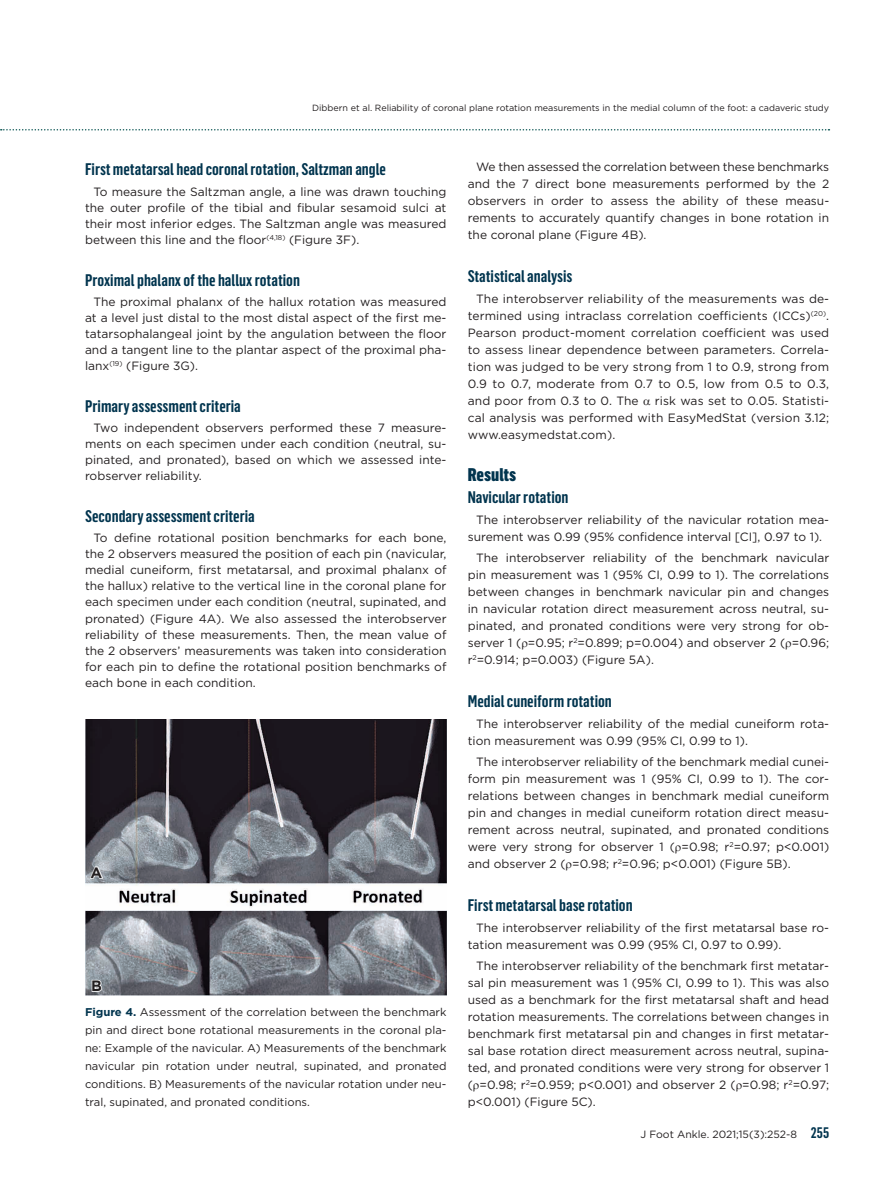
<style>
.page{position:relative;width:893px;height:1191px;background:#fff}
.page>*{position:absolute;margin:0;border:0;box-sizing:border-box;transform-origin:0 0}
._6_Inter_1{font:900 18px "Flama Cond";color:#01344e}
._6_Inter_2{font:600 16.5px "Flama Cond";color:#01344e}
._7_Figura{font:700 15px "Gotham";color:#231f20}
._5_Texto{font:12px/17px "Gotham";color:#231f20;text-align:justify}
._7_Figura-2{font:11.25px/18px "Gotham";color:#231f20;text-align:justify}
.t1{font:10.5px "Gotham";color:#231f20}
.t2{font:9px "Gotham";color:#231f20}
.s1{font-weight:700;color:#01344e}
.s2{font-family:"Flama Cond";font-weight:600;font-size:15px;color:#01344e}
</style>
<div class="page">
<svg style="left:1px;top:129px;width:828px;height:1px"></svg>
<img style="left:85px;top:720px;width:361px;height:276px">
<svg style="left:89px;top:865px;width:15px;height:14px"></svg>
<svg style="left:91px;top:978px;width:12px;height:14px"></svg>
<p class="t2" style="left:312px;top:102px;width:518px">Dibbern et al. Reliability of coronal plane rotation measurements in the medial column of the foot: a cadaveric study</p>
<p class="_6_Inter_2" style="left:85px;top:157px;width:303px">First metatarsal head coronal rotation, Saltzman angle</p>
<p class="_5_Texto" style="left:85px;top:183px;width:363px;line-height:16.2px;text-indent:9px">To measure the Saltzman angle, a line was drawn touching the outer profile of the tibial and fibular sesamoid sulci at their most inferior edges. The Saltzman angle was measured between this line and the floor<sup>(4,18)</sup> (Figure 3F).</p>
<p class="_6_Inter_2" style="left:85px;top:267px;width:216px">Proximal phalanx of the hallux rotation</p>
<p class="_5_Texto" style="left:85px;top:293px;width:363px;line-height:16px;text-indent:9px">The proximal phalanx of the hallux rotation was measured at a level just distal to the most distal aspect of the first me&shy;tatarsophalangeal joint by the angulation between the floor and a tangent line to the plantar aspect of the proximal pha&shy;lanx<sup>(19)</sup> (Figure 3G).</p>
<p class="_6_Inter_2" style="left:85px;top:394px;width:157px">Primary assessment criteria</p>
<p class="_5_Texto" style="left:85px;top:420px;width:363px;line-height:16px;text-align:left;text-indent:9px">Two independent observers performed these 7 measure&shy;ments on each specimen under each condition (neutral, su&shy;pinated, and pronated), based on which we assessed inte&shy;robserver reliability.</p>
<p class="_6_Inter_2" style="left:85px;top:504px;width:171px">Secondary assessment criteria</p>
<p class="_5_Texto" style="left:85px;top:530px;width:363px;line-height:16px;text-indent:9px">To define rotational position benchmarks for each bone, the 2 observers measured the position of each pin (navicular, medial cuneiform, first metatarsal, and proximal phalanx of the hallux) relative to the vertical line in the coronal plane for each specimen under each condition (neutral, supinated, and pronated) (Figure 4A). We also assessed the interobserver reliability of these measurements. Then, the mean value of the 2 observers’ measurements was taken into consideration for each pin to define the rotational position benchmarks of each bone in each condition.</p>
<p class="_7_Figura" style="left:91px;top:862px;width:13px">A</p>
<p class="_7_Figura" style="left:91px;top:975px;width:12px">B</p>
<p class="_7_Figura-2" style="left:85px;top:1002px;width:363px"><span class="s1">Figure 4.</span> Assessment of the correlation between the benchmark pin and direct bone rotational measurements in the coronal pla&shy;ne: Example of the navicular. A) Measurements of the benchmark navicular pin rotation under neutral, supinated, and pronated conditions. B) Measurements of the navicular rotation under neu&shy;tral, supinated, and pronated conditions.</p>
<p class="_5_Texto" style="left:468px;top:158px;width:363px;text-align:left;text-indent:9px">We then assessed the correlation between these benchmarks and the 7 direct bone measurements performed by the 2 observers in order to assess the ability of these measu&shy;rements to accurately quantify changes in bone rotation in the coronal plane (Figure 4B).</p>
<p class="_6_Inter_2" style="left:468px;top:263px;width:106px">Statistical analysis</p>
<p class="_5_Texto" style="left:468px;top:290px;width:363px;text-indent:9px">The interobserver reliability of the measurements was de&shy;termined using intraclass correlation coefficients (ICCs)<sup>(20)</sup>.<br>Pearson product-moment correlation coefficient was used to assess linear dependence between parameters. Correla&shy;tion was judged to be very strong from 1 to 0.9, strong from 0.9 to 0.7, moderate from 0.7 to 0.5, low from 0.5 to 0.3, and poor from 0.3 to 0. The</p>
<p class="_5_Texto" style="left:468px;top:392px;width:363px;text-indent:187px">risk was set to 0.05. Statisti&shy;cal analysis was performed with EasyMedStat (version 3.12; www.easymedstat.com).</p>
<p class="_6_Inter_1" style="left:468px;top:461px;width:50px">Results</p>
<p class="_6_Inter_2" style="left:468px;top:484px;width:102px">Navicular rotation</p>
<p class="_5_Texto" style="left:468px;top:511px;width:363px;text-indent:9px">The interobserver reliability of the navicular rotation mea&shy;surement was 0.99 (95% confidence interval [CI], 0.97 to 1).</p>
<p class="_5_Texto" style="left:468px;top:549px;width:363px;text-indent:9px">The interobserver reliability of the benchmark navicular pin measurement was 1 (95% CI, 0.99 to 1). The correlations between changes in benchmark navicular pin and changes in navicular rotation direct measurement across neutral, su&shy;pinated, and pronated conditions were very strong for ob&shy;server 1 ( =0.95; r<sup>2</sup>=0.899; p=0.004) and observer 2 ( =0.96; r<sup>2</sup>=0.914; p=0.003) (Figure 5A).</p>
<p class="_6_Inter_2" style="left:468px;top:688px;width:146px">Medial cuneiform rotation</p>
<p class="_5_Texto" style="left:468px;top:715px;width:363px;text-indent:9px">The interobserver reliability of the medial cuneiform rota&shy;tion measurement was 0.99 (95% CI, 0.99 to 1).</p>
<p class="_5_Texto" style="left:468px;top:753px;width:363px;text-indent:9px">The interobserver reliability of the benchmark medial cunei&shy;form pin measurement was 1 (95% CI, 0.99 to 1). The cor&shy;relations between changes in benchmark medial cuneiform pin and changes in medial cuneiform rotation direct measu&shy;rement across neutral, supinated, and pronated conditions were very strong for observer 1 ( =0.98; r<sup>2</sup>=0.97; p&lt;0.001) and observer 2 ( =0.98; r<sup>2</sup>=0.96; p&lt;0.001) (Figure 5B).</p>
<p class="_6_Inter_2" style="left:468px;top:892px;width:166px">First metatarsal base rotation</p>
<p class="_5_Texto" style="left:468px;top:918px;width:363px;text-indent:9px">The interobserver reliability of the first metatarsal base ro&shy;tation measurement was 0.99 (95% CI, 0.97 to 0.99).</p>
<p class="_5_Texto" style="left:468px;top:957px;width:363px;text-indent:9px">The interobserver reliability of the benchmark first metatar&shy;sal pin measurement was 1 (95% CI, 0.99 to 1). This was also used as a benchmark for the first metatarsal shaft and head rotation measurements. The correlations between changes in benchmark first metatarsal pin and changes in first metatar&shy;sal base rotation direct measurement across neutral, supina&shy;ted, and pronated conditions were very strong for observer 1 ( =0.98; r<sup>2</sup>=0.959; p&lt;0.001) and observer 2 ( =0.98; r<sup>2</sup>=0.97; p&lt;0.001) (Figure 5C).</p>
<p class="t1" style="left:640px;top:1127px;width:190px">J Foot Ankle. 2021;15(3):252-8 <span class="s2">255</span></p>
</div>
